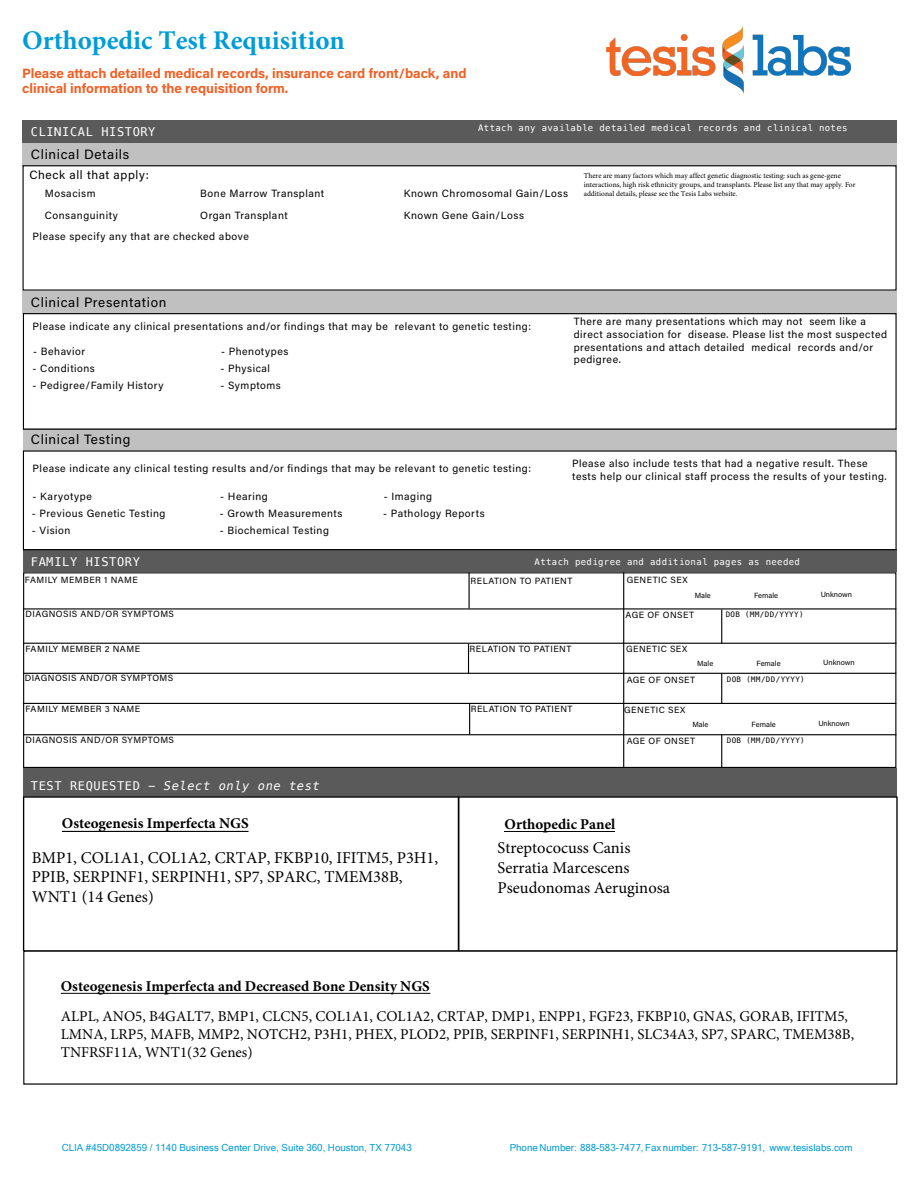
<style>
.page{position:relative;width:918px;height:1188px;background:#fff}
.page>*{position:absolute;margin:0;border:0;box-sizing:border-box;transform-origin:0 0}
.t1{font:700 27px "Minion Pro";color:#009cd7}
.t2{font:16.5px/19.8px "Minion Pro";color:#000}
.t3{font:15px/18px "Minion Pro";color:#000}
.t4{font:700 15px "Minion Pro";color:#000}
.t5{font:700 13.5px/15.3px "Acumin Pro";color:#f15f24}
.t6{font:13.5px "Acumin Pro";letter-spacing:.05em;color:#000}
.t7{font:italic 12px "Menlo";letter-spacing:.05em;color:#fff}
.t8{font:12px "Menlo";letter-spacing:.05em;color:#fff}
.t9{font:12px "Acumin Pro";letter-spacing:.05em;color:#000}
.t10{font:10.5px/12.6px "Acumin Pro";letter-spacing:.05em;color:#000}
.t11{font:9.75px "Microsoft Sans Serif";color:#009cd6}
.t12{font:9px "Acumin Pro";letter-spacing:.05em;color:#000}
.t13{font:9px "Menlo";letter-spacing:.04em;color:#fff}
.t14{font:7.5px/9px "Minion Pro";color:#000}
.t15{font:7.5px "Acumin Pro";color:#000}
.t16{font:7.5px "Menlo";letter-spacing:.05em;color:#000}
.s1{font-style:normal}
</style>
<div class="page">
<hr style="left:61px;top:993px;width:369px;height:1px;background:#000">
<div style="left:23px;top:120px;width:874px;height:23px;background:#5a5a5a"></div>
<div style="left:23px;top:549px;width:873px;height:23px;background:#5a5a5a"></div>
<div style="left:23px;top:768px;width:873px;height:29px;background:#5a5a5a"></div>
<div style="left:23px;top:143px;width:874px;height:23px;background:#c0c0c0"></div>
<div style="left:23px;top:291px;width:874px;height:22px;background:#c0c0c0"></div>
<div style="left:23px;top:429px;width:874px;height:22px;background:#c0c0c0"></div>
<div style="left:23px;top:165px;width:874px;height:126px;border:1px solid #000"></div>
<div style="left:23px;top:572px;width:873px;height:196px;border:1px solid #000"></div>
<div style="left:23px;top:796px;width:436px;height:155px;border:1px solid #000"></div>
<div style="left:23px;top:313px;width:874px;height:117px;border:1px solid #000"></div>
<div style="left:23px;top:450px;width:874px;height:100px;border:1px solid #000"></div>
<hr style="left:23px;top:608px;width:873px;height:2px;background:#000">
<hr style="left:23px;top:643px;width:873px;height:1px;background:#000">
<hr style="left:23px;top:673px;width:873px;height:1px;background:#000">
<hr style="left:23px;top:703px;width:873px;height:1px;background:#000">
<hr style="left:23px;top:734px;width:873px;height:1px;background:#000">
<hr style="left:469px;top:572px;width:1px;height:36px;background:#000">
<hr style="left:721px;top:610px;width:1px;height:34px;background:#000">
<hr style="left:721px;top:673px;width:1px;height:30px;background:#000">
<hr style="left:721px;top:734px;width:1px;height:34px;background:#000">
<hr style="left:623px;top:572px;width:1px;height:196px;background:#000">
<hr style="left:468px;top:644px;width:1px;height:30px;background:#000">
<hr style="left:469px;top:703px;width:1px;height:32px;background:#000">
<hr style="left:62px;top:831px;width:187px;height:1px;background:#000">
<hr style="left:505px;top:831px;width:110px;height:1px;background:#000">
<div style="left:458px;top:796px;width:439px;height:155px;border:1px solid #000"></div>
<img style="left:606px;top:25px;width:245px;height:69px">
<h1 class="t1" style="left:22px;top:22px;width:324px">Orthopedic Test Requisition</h1>
<p class="t5" style="left:22px;top:65px;width:446px">Please attach detailed medical records, insurance card front/back, and clinical information to the requisition form.</p>
<p class="t13" style="left:478px;top:122px;width:371px">Attach any available detailed medical records and clinical notes</p>
<p class="t8" style="left:31px;top:123px;width:126px">CLINICAL HISTORY</p>
<p class="t6" style="left:31px;top:145px;width:100px">Clinical Details</p>
<p class="t9" style="left:29px;top:167px;width:121px">Check all that apply:</p>
<p class="t14" style="left:584px;top:171px;width:273px">There are many factors which may affect genetic diagnostic testing: such as gene-gene interactions, high risk ethnicity groups, and transplants. Please list any that may apply. For additional details, please see the Tesis Labs website.</p>
<p class="t10" style="left:45px;top:187px;width:52px">Mosacism</p>
<p class="t10" style="left:200px;top:187px;width:125px">Bone Marrow Transplant</p>
<p class="t10" style="left:404px;top:187px;width:166px">Known Chromosomal Gain/Loss</p>
<p class="t10" style="left:45px;top:208px;width:75px">Consanguinity</p>
<p class="t10" style="left:200px;top:208px;width:89px">Organ Transplant</p>
<p class="t10" style="left:404px;top:208px;width:122px">Known Gene Gain/Loss</p>
<p class="t10" style="left:33px;top:230px;width:218px">Please specify any that are checked above</p>
<p class="t6" style="left:31px;top:293px;width:137px">Clinical Presentation</p>
<p class="t10" style="left:33px;top:320px;width:500px">Please indicate any clinical presentations and/or findings that may be relevant to genetic testing:</p>
<p class="t10" style="left:33px;top:345px;width:54px">- Behavior</p>
<p class="t10" style="left:221px;top:345px;width:69px">- Phenotypes</p>
<p class="t10" style="left:33px;top:362px;width:64px">- Conditions</p>
<p class="t10" style="left:220px;top:362px;width:51px">- Physical</p>
<p class="t10" style="left:33px;top:379px;width:132px">- Pedigree/Family History</p>
<p class="t10" style="left:220px;top:379px;width:62px">- Symptoms</p>
<p class="t6" style="left:31px;top:430px;width:101px">Clinical Testing</p>
<p class="t10" style="left:33px;top:461px;width:500px">Please indicate any clinical testing results and/or findings that may be relevant to genetic testing:</p>
<p class="t10" style="left:32px;top:489px;width:61px">- Karyotype</p>
<p class="t10" style="left:220px;top:489px;width:49px">- Hearing</p>
<p class="t10" style="left:384px;top:489px;width:50px">- Imaging</p>
<p class="t10" style="left:32px;top:506px;width:135px">- Previous Genetic Testing</p>
<p class="t10" style="left:220px;top:506px;width:124px">- Growth Measurements</p>
<p class="t10" style="left:383px;top:506px;width:103px">- Pathology Reports</p>
<p class="t10" style="left:32px;top:524px;width:40px">- Vision</p>
<p class="t10" style="left:220px;top:524px;width:111px">- Biochemical Testing</p>
<p class="t10" style="left:574px;top:315px;width:315px">There are many presentations which may not seem like a direct association for disease. Please list the most suspected presentations and attach detailed medical records and/or pedigree.</p>
<p class="t10" style="left:572px;top:457px;width:316px">Please also include tests that had a negative result. These tests help our clinical staff process the results of your testing.</p>
<p class="t8" style="left:31px;top:554px;width:110px">FAMILY HISTORY</p>
<p class="t13" style="left:535px;top:555px;width:267px">Attach pedigree and additional pages as needed</p>
<p class="t12" style="left:25px;top:573px;width:115px">FAMILY MEMBER 1 NAME</p>
<p class="t12" style="left:471px;top:575px;width:103px">RELATION TO PATIENT</p>
<p class="t12" style="left:627px;top:573px;width:63px">GENETIC SEX</p>
<p class="t15" style="left:695px;top:590px;width:18px">Male</p>
<p class="t12" style="left:26px;top:608px;width:150px">DIAGNOSIS AND/OR SYMPTOMS</p>
<p class="t12" style="left:626px;top:608px;width:70px">AGE OF ONSET</p>
<p class="t12" style="left:26px;top:643px;width:116px">FAMILY MEMBER 2 NAME</p>
<p class="t12" style="left:470px;top:643px;width:103px">RELATION TO PATIENT</p>
<p class="t12" style="left:626px;top:643px;width:63px">GENETIC SEX</p>
<p class="t15" style="left:697px;top:658px;width:18px">Male</p>
<p class="t12" style="left:25px;top:671px;width:150px">DIAGNOSIS AND/OR SYMPTOMS</p>
<p class="t12" style="left:627px;top:673px;width:70px">AGE OF ONSET</p>
<p class="t12" style="left:26px;top:703px;width:116px">FAMILY MEMBER 3 NAME</p>
<p class="t12" style="left:471px;top:703px;width:103px">RELATION TO PATIENT</p>
<p class="t12" style="left:624px;top:704px;width:63px">GENETIC SEX</p>
<p class="t15" style="left:692px;top:719px;width:18px">Male</p>
<p class="t12" style="left:26px;top:734px;width:150px">DIAGNOSIS AND/OR SYMPTOMS</p>
<p class="t12" style="left:627px;top:734px;width:70px">AGE OF ONSET</p>
<p class="t15" style="left:754px;top:590px;width:26px">Female</p>
<p class="t16" style="left:726px;top:609px;width:79px">DOB (MM/DD/YYYY)</p>
<p class="t15" style="left:756px;top:658px;width:26px">Female</p>
<p class="t16" style="left:727px;top:674px;width:79px">DOB (MM/DD/YYYY)</p>
<p class="t15" style="left:752px;top:719px;width:26px">Female</p>
<p class="t16" style="left:727px;top:735px;width:79px">DOB (MM/DD/YYYY)</p>
<p class="t7" style="left:31px;top:778px;width:290px"><span class="s1">TEST REQUESTED -</span> Select only one test</p>
<h3 class="t4" style="left:62px;top:813px;width:188px">Osteogenesis Imperfecta NGS</h3>
<h2 class="t2" style="left:32px;top:847px;width:408px">BMP1, COL1A1, COL1A2, CRTAP, FKBP10, IFITM5, P3H1,<br>PPIB, SERPINF1, SERPINH1, SP7, SPARC, TMEM38B,<br>WNT1 (14 Genes)</h2>
<h3 class="t4" style="left:505px;top:813px;width:112px">Orthopedic Panel</h3>
<h2 class="t2" style="left:498px;top:838px;width:174px">Streptococuss Canis<br>Serratia Marcescens<br>Pseudonomas Aeruginosa</h2>
<p class="t15" style="left:821px;top:590px;width:33px">Unknown</p>
<p class="t15" style="left:823px;top:657px;width:33px">Unknown</p>
<p class="t15" style="left:818px;top:718px;width:33px">Unknown</p>
<h3 class="t4" style="left:61px;top:975px;width:371px">Osteogenesis Imperfecta and Decreased Bone Density NGS</h3>
<p class="t3" style="left:61px;top:1007px;width:795px">ALPL, ANO5, B4GALT7, BMP1, CLCN5, COL1A1, COL1A2, CRTAP, DMP1, ENPP1, FGF23, FKBP10, GNAS, GORAB, IFITM5,<br>LMNA, LRP5, MAFB, MMP2, NOTCH2, P3H1, PHEX, PLOD2, PPIB, SERPINF1, SERPINH1, SLC34A3, SP7, SPARC, TMEM38B,<br>TNFRSF11A, WNT1(32 Genes)</p>
<p class="t11" style="left:62px;top:1142px;width:352px">CLIA #45D0892859 / 1140 Business Center Drive, Suite 360, Houston, TX 77043</p>
<p class="t11" style="left:510px;top:1142px;width:344px">Phone Number: 888-583-7477, Fax number: 713-587-9191, www.tesislabs.com</p>
</div>
